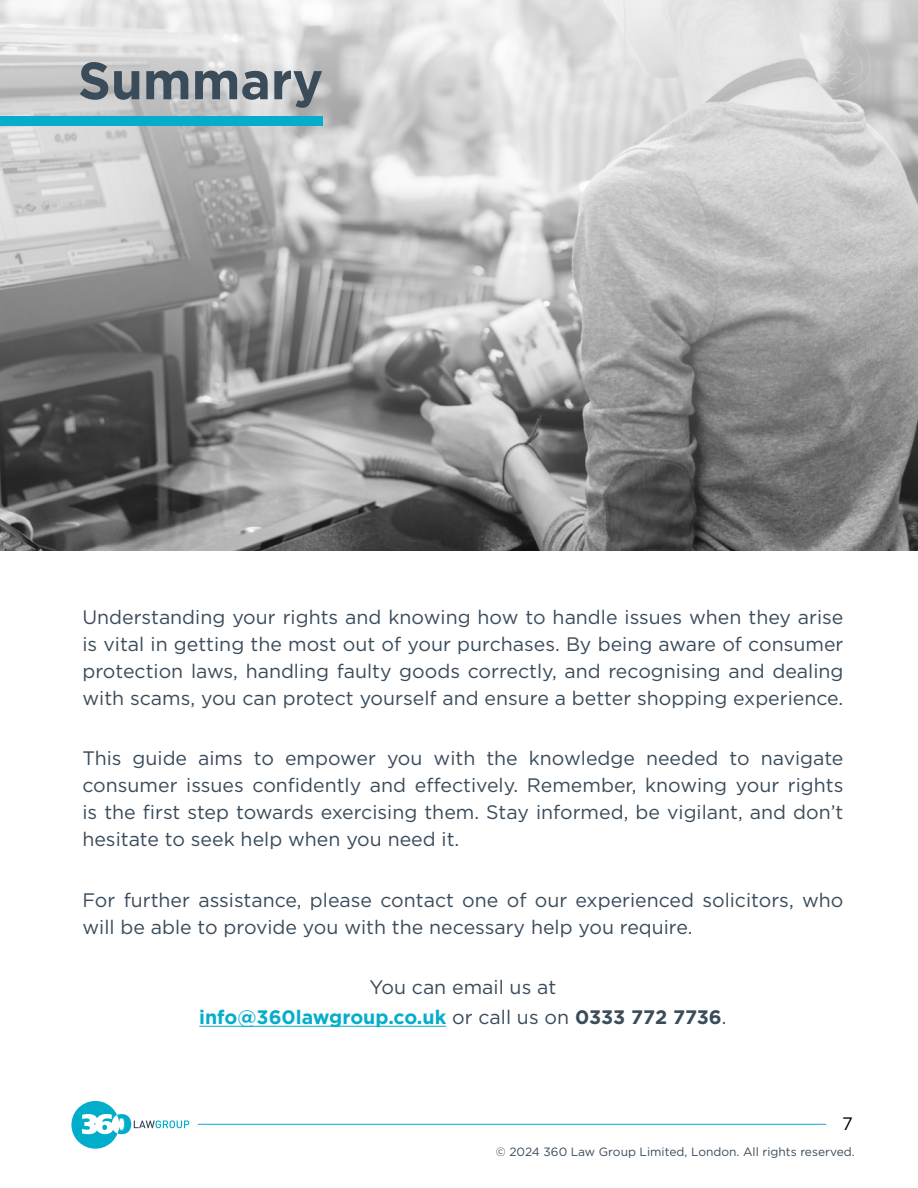
<style>
.page{position:relative;width:918px;height:1188px;background:#fff}
.page>*{position:absolute;margin:0;border:0;box-sizing:border-box;transform-origin:0 0}
.t1{font:700 52.5px "Gotham";color:#3a4b5a}
.t2{font:19.5px/27px "Gotham";color:#3a4b5a;text-align:justify}
.t3{font:18px "Gotham";color:#000}
.t4{font:12px "Gotham";color:#3a4b5a}
.s1{font-weight:700;color:#06adcb}
.s2{font-weight:700}
</style>
<div class="page">
<svg style="left:71px;top:1101px;width:118px;height:48px"></svg>
<hr style="left:198px;top:1124px;width:628px;height:1px;background:#06adcb">
<img style="left:0;top:0;width:918px;height:551px">
<div style="left:0;top:116px;width:322px;height:9px;background:#06adcb"></div>
<hr style="left:199px;top:1026px;width:247px;height:1px;background:#06adcb">
<h1 class="t1" style="left:78px;top:46px;width:247px">Summary</h1>
<p class="t2" style="left:82px;top:603px;width:763px">Understanding your rights and knowing how to handle issues when they arise is vital in getting the most out of your purchases. By being aware of consumer protection laws, handling faulty goods correctly, and recognising and dealing with scams, you can protect yourself and ensure a better shopping experience.</p>
<p class="t2" style="left:82px;top:744px;width:763px">This guide aims to empower you with the knowledge needed to navigate consumer issues confidently and effectively. Remember, knowing your rights is the first step towards exercising them. Stay informed, be vigilant, and don’t hesitate to seek help when you need it.</p>
<p class="t2" style="left:82px;top:886px;width:763px">For further assistance, please contact one of our experienced solicitors, who will be able to provide you with the necessary help you require.</p>
<p class="t2" style="left:199px;top:972px;width:529px;line-height:30.3px;text-align:center">You can email us at<br><span class="s1">info@360lawgroup.co.uk</span> or call us on <span class="s2">0333 772 7736</span>.</p>
<p class="t3" style="left:842px;top:1112px;width:12px">7</p>
<p class="t4" style="left:496px;top:1144px;width:360px">© 2024 360 Law Group Limited, London. All rights reserved.</p>
</div>
